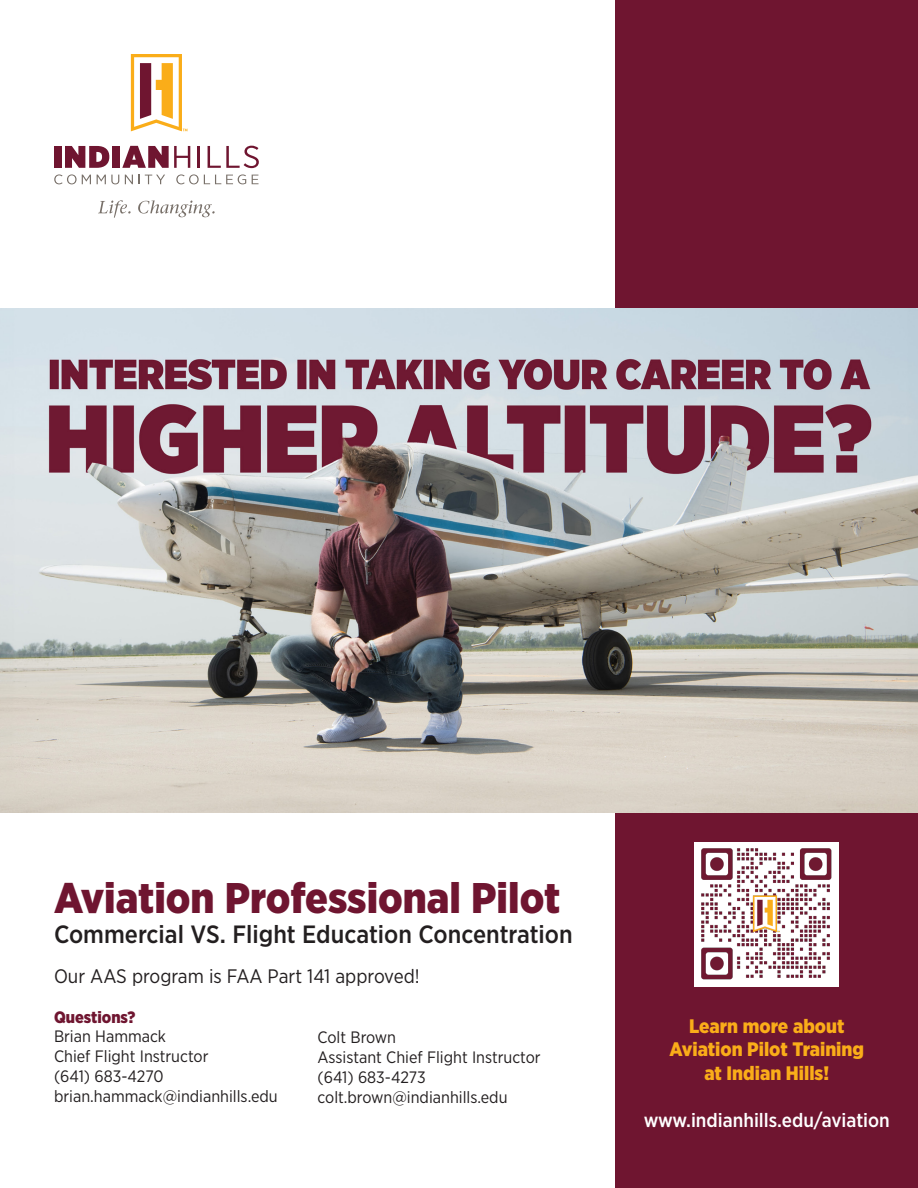
<style>
.page{position:relative;width:918px;height:1188px;background:#fff}
.page>*{position:absolute;margin:0;border:0;box-sizing:border-box;transform-origin:0 0}
.t1{font:900 42.9px "Gotham Narrow";color:#6f1530}
.t2{font:500 25.05px "Gotham Narrow";color:#231f20}
.t3{font:900 19.5px/23.4px "Gotham Narrow";color:#faad19;text-align:center}
.t4{font:19.5px "Gotham Narrow";color:#231f20}
.t5{font:500 19.5px "Gotham Narrow";color:#fff}
.t6{font:16.5px "Gotham Narrow";color:#231f20}
.t7{font:900 16.5px "Gotham Narrow";color:#6f1530}
</style>
<div class="page">
<div style="left:616px;top:0;width:302px;height:1188px;background:#6f1530"></div>
<img style="left:0;top:308px;width:918px;height:504px">
<img style="left:695px;top:843px;width:144px;height:143px">
<div style="left:54px;top:146px;width:7px;height:22px;background:#6f1530"></div>
<svg style="left:65px;top:146px;width:44px;height:22px"></svg>
<div style="left:113px;top:146px;width:7px;height:22px;background:#6f1530"></div>
<svg style="left:122px;top:146px;width:68px;height:22px"></svg>
<hr style="left:198px;top:146px;width:2px;height:22px;background:#6f1530">
<svg style="left:208px;top:146px;width:51px;height:22px"></svg>
<svg style="left:54px;top:174px;width:37px;height:10px"></svg>
<svg style="left:97px;top:175px;width:22px;height:9px"></svg>
<svg style="left:125px;top:175px;width:8px;height:9px"></svg>
<svg style="left:139px;top:175px;width:26px;height:9px"></svg>
<svg style="left:176px;top:174px;width:70px;height:10px"></svg>
<svg style="left:252px;top:175px;width:7px;height:9px"></svg>
<svg style="left:98px;top:200px;width:33px;height:18px"></svg>
<svg style="left:138px;top:200px;width:77px;height:17px"></svg>
<svg style="left:131px;top:54px;width:56px;height:77px"></svg>
<p class="t1" style="left:54px;top:870px;width:508px">Aviation Professional Pilot</p>
<p class="t2" style="left:54px;top:919px;width:520px">Commercial VS. Flight Education Concentration</p>
<p class="t4" style="left:54px;top:964px;width:367px">Our AAS program is FAA Part 141 approved!</p>
<p class="t7" style="left:54px;top:1006px;width:83px">Questions?</p>
<p class="t6" style="left:54px;top:1026px;width:114px">Brian Hammack</p>
<p class="t6" style="left:54px;top:1046px;width:156px">Chief Flight Instructor</p>
<p class="t6" style="left:54px;top:1066px;width:111px">(641) 683-4270</p>
<p class="t6" style="left:54px;top:1086px;width:225px">brian.hammack@indianhills.edu</p>
<p class="t6" style="left:318px;top:1027px;width:80px">Colt Brown</p>
<p class="t6" style="left:318px;top:1047px;width:225px">Assistant Chief Flight Instructor</p>
<p class="t6" style="left:318px;top:1067px;width:110px">(641) 683-4273</p>
<p class="t6" style="left:318px;top:1086px;width:192px">colt.brown@indianhills.edu</p>
<p class="t3" style="left:670px;top:1014px;width:196px">Learn more about<br>Aviation Pilot Training at Indian Hills!</p>
<p class="t5" style="left:644px;top:1107px;width:248px">www.indianhills.edu/aviation</p>
</div>
